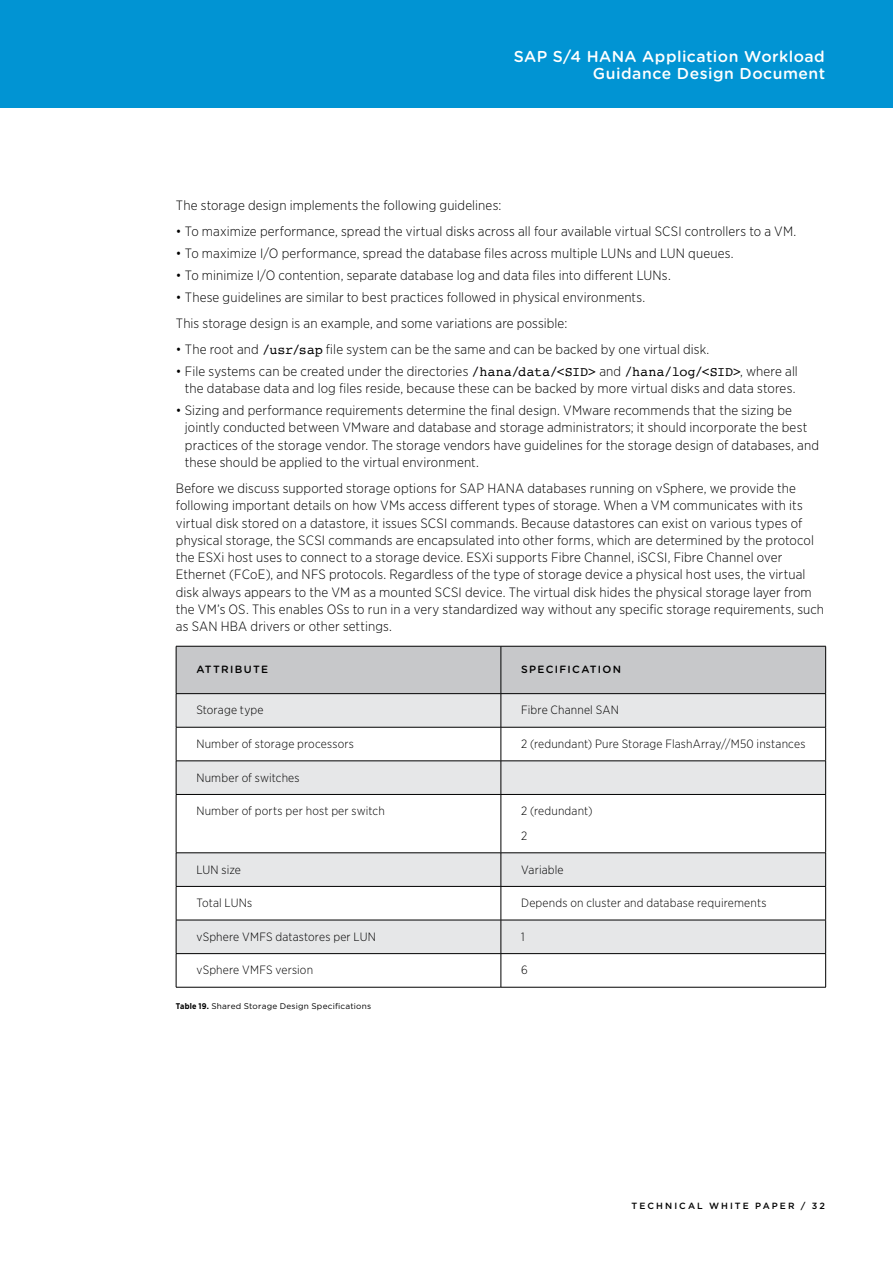
<style>
.page{position:relative;width:893px;height:1263px;background:#fff}
.page>*{position:absolute;margin:0;border:0;box-sizing:border-box;transform-origin:0 0}
.t1{font:500 15.75px/17.2px "Gotham Rounded";letter-spacing:.03em;color:#fff;text-align:right}
.t2{font:300 13.5px/17.2px "Gotham Narrow";letter-spacing:.01em;color:#000}
.t3{font:300 12px/24.8px "Gotham Narrow";letter-spacing:.015em;color:#000}
.t4{font:500 10.5px "Gotham Rounded";letter-spacing:.12em;color:#000}
.t5{font:500 9px "Gotham";letter-spacing:.23em;color:#000}
.t6{font:8.25px "Gotham";letter-spacing:.025em;color:#000}
.s1{font-family:"Courier";font-weight:400}
.s2{font-family:"Gotham Narrow";font-weight:700}
</style>
<div class="page">
<div style="left:0;top:0;width:893px;height:108px;background:#0194d3"></div>
<div style="left:177px;top:647px;width:648px;height:46px;background:#c7c8ca"></div>
<svg style="left:177px;top:694px;width:648px;height:259px;fill:#e6e7e8"></svg>
<hr style="left:501px;top:646px;width:1px;height:47px;background:#000">
<hr style="left:501px;top:694px;width:1px;height:33px;background:#000">
<hr style="left:176px;top:727px;width:325px;height:1px;background:#000">
<hr style="left:501px;top:727px;width:325px;height:1px;background:#000">
<hr style="left:501px;top:727px;width:1px;height:34px;background:#000">
<hr style="left:176px;top:760px;width:325px;height:1px;background:#000">
<hr style="left:501px;top:760px;width:325px;height:1px;background:#000">
<hr style="left:501px;top:761px;width:1px;height:33px;background:#000">
<hr style="left:176px;top:794px;width:325px;height:1px;background:#000">
<hr style="left:501px;top:794px;width:325px;height:1px;background:#000">
<hr style="left:501px;top:795px;width:1px;height:58px;background:#000">
<hr style="left:176px;top:852px;width:325px;height:1px;background:#000">
<hr style="left:501px;top:852px;width:325px;height:1px;background:#000">
<hr style="left:501px;top:853px;width:1px;height:33px;background:#000">
<hr style="left:176px;top:886px;width:325px;height:1px;background:#000">
<hr style="left:501px;top:886px;width:325px;height:1px;background:#000">
<hr style="left:501px;top:886px;width:1px;height:34px;background:#000">
<hr style="left:176px;top:920px;width:325px;height:1px;background:#000">
<hr style="left:501px;top:920px;width:325px;height:1px;background:#000">
<hr style="left:501px;top:920px;width:1px;height:33px;background:#000">
<hr style="left:176px;top:953px;width:325px;height:1px;background:#000">
<hr style="left:501px;top:953px;width:325px;height:1px;background:#000">
<hr style="left:501px;top:954px;width:1px;height:33px;background:#000">
<hr style="left:176px;top:646px;width:325px;height:1px;background:#000">
<hr style="left:176px;top:646px;width:1px;height:47px;background:#000">
<hr style="left:501px;top:646px;width:325px;height:1px;background:#000">
<hr style="left:825px;top:646px;width:1px;height:47px;background:#000">
<hr style="left:176px;top:693px;width:325px;height:1px;background:#000">
<hr style="left:176px;top:694px;width:1px;height:33px;background:#000">
<hr style="left:501px;top:693px;width:325px;height:1px;background:#000">
<hr style="left:825px;top:694px;width:1px;height:33px;background:#000">
<hr style="left:176px;top:727px;width:1px;height:34px;background:#000">
<hr style="left:825px;top:727px;width:1px;height:34px;background:#000">
<hr style="left:176px;top:761px;width:1px;height:33px;background:#000">
<hr style="left:825px;top:761px;width:1px;height:33px;background:#000">
<hr style="left:176px;top:795px;width:1px;height:58px;background:#000">
<hr style="left:825px;top:795px;width:1px;height:58px;background:#000">
<hr style="left:176px;top:853px;width:1px;height:33px;background:#000">
<hr style="left:825px;top:853px;width:1px;height:33px;background:#000">
<hr style="left:176px;top:886px;width:1px;height:34px;background:#000">
<hr style="left:825px;top:886px;width:1px;height:34px;background:#000">
<hr style="left:176px;top:920px;width:1px;height:33px;background:#000">
<hr style="left:825px;top:920px;width:1px;height:33px;background:#000">
<hr style="left:176px;top:954px;width:1px;height:33px;background:#000">
<hr style="left:825px;top:954px;width:1px;height:33px;background:#000">
<hr style="left:176px;top:987px;width:325px;height:1px;background:#000">
<hr style="left:501px;top:987px;width:325px;height:1px;background:#000">
<p class="t1" style="left:514px;top:47px;width:313px">SAP S/4 HANA Application Workload<br>Guidance Design Document</p>
<p class="t2" style="left:176px;top:197px;width:327px">The storage design implements the following guidelines:</p>
<p class="t2" style="left:176px;top:223px;width:622px">• To maximize performance, spread the virtual disks across all four available virtual SCSI controllers to a VM.</p>
<p class="t2" style="left:176px;top:245px;width:559px">• To maximize I/O performance, spread the database files across multiple LUNs and LUN queues.</p>
<p class="t2" style="left:176px;top:266px;width:496px">• To minimize I/O contention, separate database log and data files into different LUNs.</p>
<p class="t2" style="left:176px;top:284px;width:471px;line-height:26.2px">• These guidelines are similar to best practices followed in physical environments.<br>This storage design is an example, and some variations are possible:</p>
<p class="t2" style="left:176px;top:341px;width:535px">• The root and <span class="s1">/usr/sap</span> file system can be the same and can be backed by one virtual disk.</p>
<p class="t2" style="left:176px;top:362px;width:623px;text-align:center">• File systems can be created under the directories <span class="s1">/hana/data/&lt;SID&gt;</span> and <span class="s1">/hana/log/&lt;SID&gt;</span>, where all the database data and log files reside, because these can be backed by more virtual disks and data stores.</p>
<p class="t2" style="left:185px;top:401px;width:636px;text-indent:-9px">• Sizing and performance requirements determine the final design. VMware recommends that the sizing be jointly conducted between VMware and database and storage administrators; it should incorporate the best practices of the storage vendor. The storage vendors have guidelines for the storage design of databases, and these should be applied to the virtual environment.</p>
<p class="t2" style="left:176px;top:479px;width:650px">Before we discuss supported storage options for SAP HANA databases running on vSphere, we provide the following important details on how VMs access different types of storage. When a VM communicates with its virtual disk stored on a datastore, it issues SCSI commands. Because datastores can exist on various types of physical storage, the SCSI commands are encapsulated into other forms, which are determined by the protocol the ESXi host uses to connect to a storage device. ESXi supports Fibre Channel, iSCSI, Fibre Channel over Ethernet (FCoE), and NFS protocols. Regardless of the type of storage device a physical host uses, the virtual disk always appears to the VM as a mounted SCSI device. The virtual disk hides the physical storage layer from the VM’s OS. This enables OSs to run in a very standardized way without any specific storage requirements, such as SAN HBA drivers or other settings.</p>
<p class="t4" style="left:196px;top:662px;width:33px">Attrib</p>
<p class="t4" style="left:244px;top:662px;width:26px">ute</p>
<p class="t4" style="left:521px;top:662px;width:33px">Specifica</p>
<p class="t4" style="left:590px;top:662px;width:17px">tion</p>
<p class="t3" style="left:196px;top:698px;width:69px">Storage type</p>
<p class="t3" style="left:521px;top:698px;width:99px">Fibre Channel SAN</p>
<p class="t3" style="left:196px;top:731px;width:159px">Number of storage processors</p>
<p class="t3" style="left:521px;top:731px;width:286px">2 (redundant) Pure Storage FlashArray//M50 instances</p>
<p class="t3" style="left:196px;top:765px;width:105px">Number of switches</p>
<p class="t3" style="left:196px;top:798px;width:190px">Number of ports per host per switch</p>
<p class="t3" style="left:521px;top:798px;width:73px">2 (redundant)<br>2</p>
<p class="t3" style="left:196px;top:857px;width:46px">LUN size</p>
<p class="t3" style="left:521px;top:857px;width:44px">Variable</p>
<p class="t3" style="left:196px;top:890px;width:57px">Total LUNs</p>
<p class="t3" style="left:521px;top:890px;width:247px">Depends on cluster and database requirements</p>
<p class="t3" style="left:196px;top:924px;width:181px">vSphere VMFS datastores per LUN</p>
<p class="t3" style="left:521px;top:924px;width:5px">1</p>
<p class="t3" style="left:196px;top:957px;width:118px">vSphere VMFS version</p>
<p class="t3" style="left:521px;top:957px;width:8px">6</p>
<p class="t6" style="left:176px;top:1001px;width:197px"><span class="s2">Table 19.</span> Shared Storage Design Specifications</p>
<p class="t5" style="left:631px;top:1200px;width:9px">TECHNIC</p>
<p class="t5" style="left:688px;top:1200px;width:41px">AL WHITE</p>
<p class="t5" style="left:755px;top:1200px;width:71px">PAPE R / 32</p>
</div>
